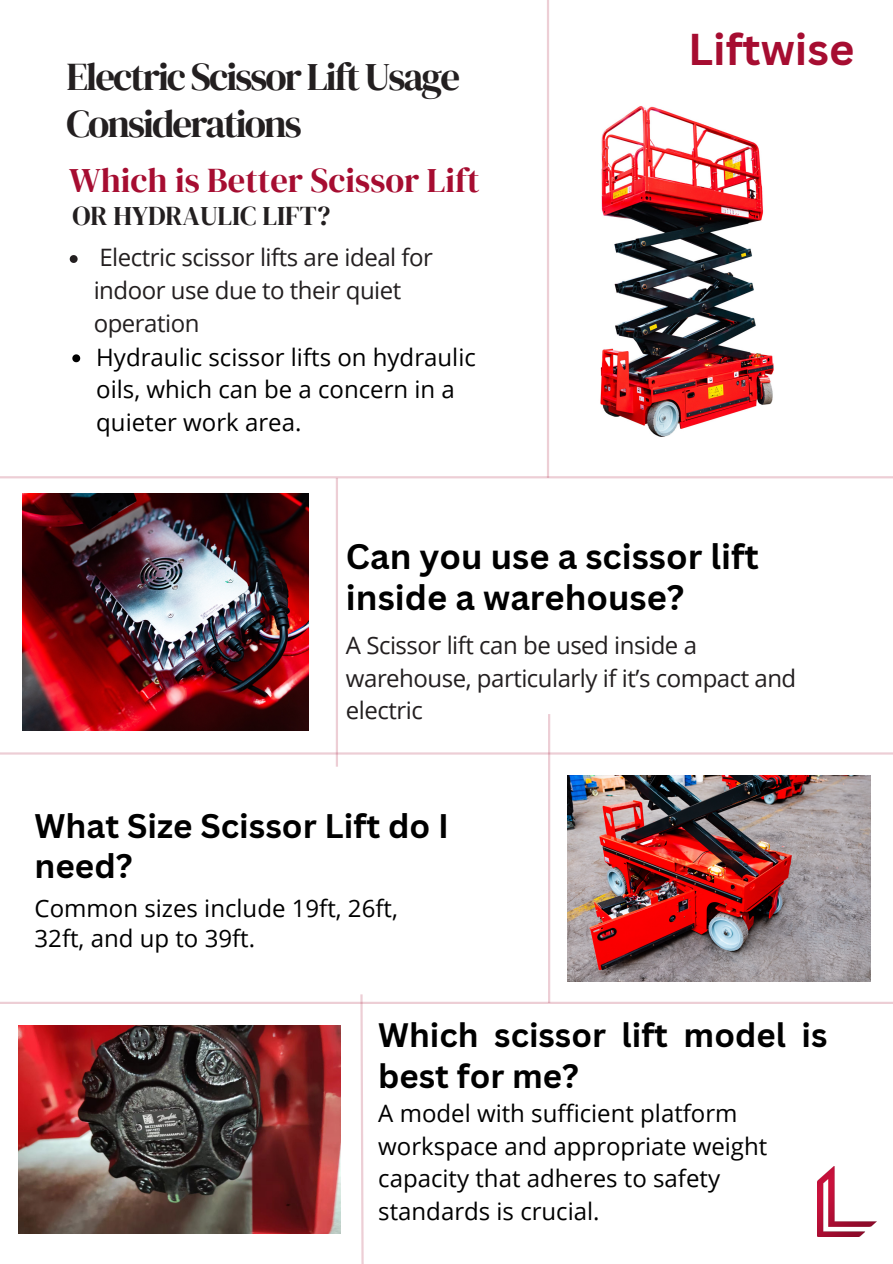
<style>
.page{position:relative;width:893px;height:1264px;background:#fff}
.page>*{position:absolute;margin:0;border:0;box-sizing:border-box;transform-origin:0 0}
.t1{font:700 43.35px "Canva Sans";color:#a60d31}
.t2{font:39px/46.2px "DM Serif Display";letter-spacing:-.05em;color:#231f20}
.t3{font:700 34.5px/40.5px "Canva Sans";color:#000}
.t4{font:34.5px "DM Serif Display";color:#a60d31}
.t5{font:700 33.15px/39.3px "Canva Sans";color:#000}
.t6{font:700 33px/41.7px "Canva Sans";color:#000}
.t7{font:27px "DM Serif Display";color:#231f20}
.t8{font:24px/32.7px "Open Sans";color:#000}
.t9{font:24px/32.7px "Open Sans";letter-spacing:-.02em;color:#231f20}
</style>
<div class="page">
<img style="left:600px;top:106px;width:174px;height:331px">
<img style="left:23px;top:493px;width:285px;height:237px">
<hr style="left:547px;top:0;width:2px;height:478px;background:#a60d31">
<img style="left:567px;top:775px;width:303px;height:206px">
<hr style="left:0;top:752px;width:892px;height:2px;background:#a60d31">
<hr style="left:0;top:1001px;width:892px;height:3px;background:#a60d31">
<hr style="left:0;top:476px;width:892px;height:2px;background:#a60d31">
<svg style="left:360px;top:994px;width:4px;height:269px"></svg>
<hr style="left:336px;top:478px;width:2px;height:288px;background:#a60d31">
<hr style="left:548px;top:714px;width:2px;height:288px;background:#a60d31">
<img style="left:18px;top:1025px;width:322px;height:208px">
<svg style="left:70px;top:255px;width:8px;height:8px"></svg>
<svg style="left:72px;top:354px;width:8px;height:8px"></svg>
<img style="left:817px;top:1166px;width:59px;height:70px">
<h3 class="t2" style="left:67px;top:54px;width:395px">Electric Scissor Lift Usage<br>Considerations</h3>
<h2 class="t4" style="left:69px;top:156px;width:412px">Which is Better Scissor Lift</h2>
<p class="t7" style="left:72px;top:197px;width:259px">OR HYDRAULIC LIFT?</p>
<h4 class="t9" style="left:94px;top:241px;width:341px">Electric scissor lifts are ideal for indoor use due to their quiet operation</h4>
<p class="t8" style="left:96px;top:340px;width:381px">Hydraulic scissor lifts on hydraulic oils, which can be a concern in a quieter work area.</p>
<p class="t1" style="left:688px;top:19px;width:168px">Liftwise</p>
<h1 class="t3" style="left:346px;top:535px;width:414px">Can you use a scissor lift inside a warehouse?</h1>
<p class="t9" style="left:346px;top:628px;width:452px">A Scissor lift can be used inside a warehouse, particularly if it’s compact and electric</p>
<h5 class="t5" style="left:35px;top:806px;width:416px">What Size Scissor Lift do I need?</h5>
<h3 class="t8" style="left:35px;top:893px;width:365px;line-height:29.2px">Common sizes include 19ft, 26ft,<br>32ft, and up to 39ft.</h3>
<p class="t6" style="left:378px;top:1013px;width:450px">Which scissor lift model is best for me?</p>
<h3 class="t8" style="left:378px;top:1096px;width:390px">A model with sufficient platform workspace and appropriate weight capacity that adheres to safety standards is crucial.</h3>
</div>
